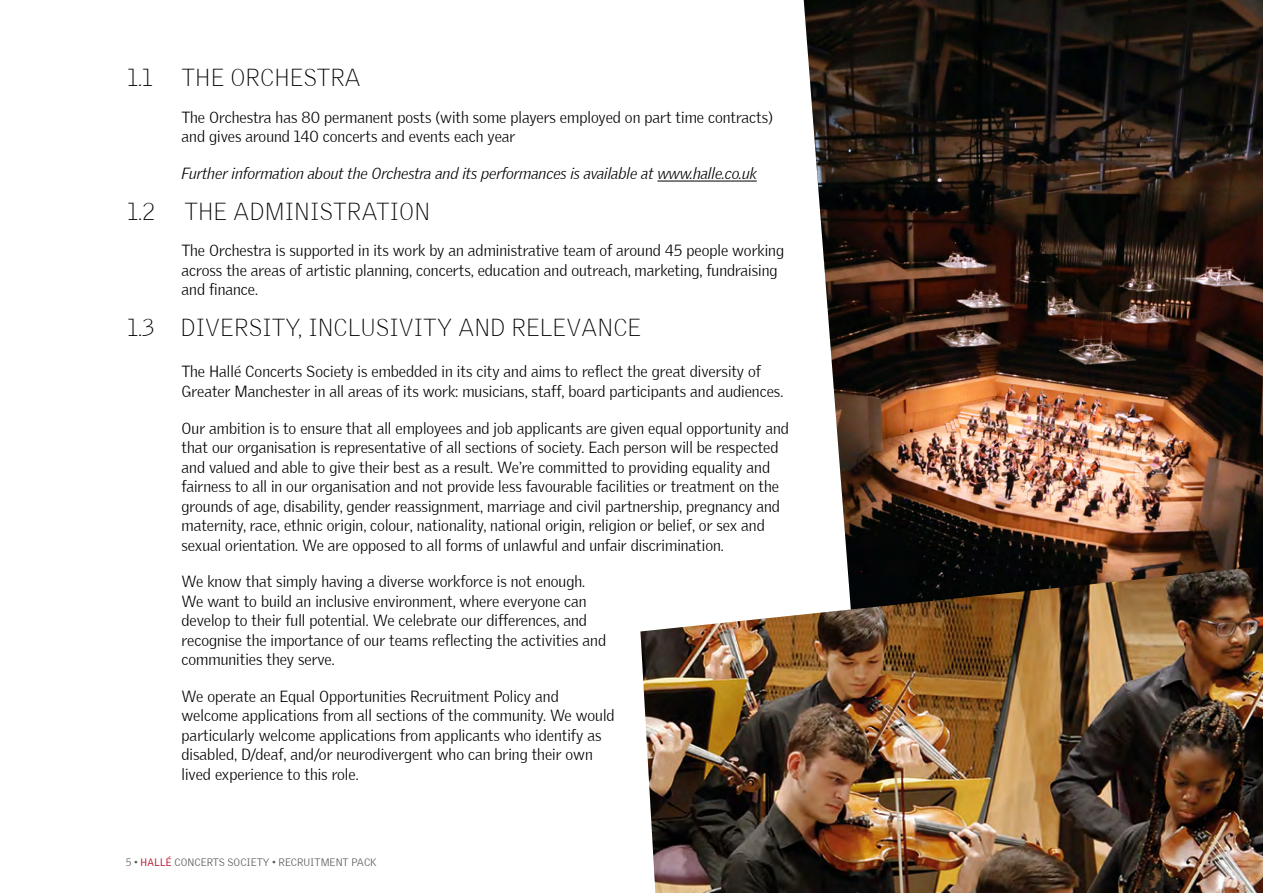
<style>
.page{position:relative;width:1263px;height:893px;background:#fff}
.page>*{position:absolute;margin:0;border:0;box-sizing:border-box;transform-origin:0 0}
.t1{font:100 24px "Halle Gothic";color:#000}
.t2{font:300 15.75px/19.5px "Halle Gothic";color:#000}
.t3{font:italic 300 15.75px "Halle Gothic";color:#000}
.t4{font:300 10.5px "Halle Gothic";color:#575756}
.s1{color:#bd0a28}
</style>
<div class="page">
<hr style="left:657px;top:181px;width:100px;height:1px;background:#000">
<img style="left:804px;top:0;width:459px;height:566px">
<img style="left:640px;top:566px;width:623px;height:327px">
<h1 class="t1" style="left:128px;top:64px;width:235px">1.1 THE ORCHESTRA</h1>
<p class="t2" style="left:182px;top:107px;width:593px">The Orchestra has 80 permanent posts (with some players employed on part time contracts) and gives around 140 concerts and events each year</p>
<p class="t3" style="left:182px;top:164px;width:577px">Further information about the Orchestra and its performances is available at www.halle.co.uk</p>
<h1 class="t1" style="left:128px;top:197px;width:304px">1.2 THE ADMINISTRATION</h1>
<p class="t2" style="left:182px;top:241px;width:604px">The Orchestra is supported in its work by an administrative team of around 45 people working across the areas of artistic planning, concerts, education and outreach, marketing, fundraising and finance.</p>
<h1 class="t1" style="left:128px;top:314px;width:515px">1.3 DIVERSITY, INCLUSIVITY AND RELEVANCE</h1>
<p class="t2" style="left:182px;top:362px;width:603px">The Hallé Concerts Society is embedded in its city and aims to reflect the great diversity of<br>Greater Manchester in all areas of its work: musicians, staff, board participants and audiences.</p>
<p class="t2" style="left:182px;top:418px;width:609px">Our ambition is to ensure that all employees and job applicants are given equal opportunity and that our organisation is representative of all sections of society. Each person will be respected and valued and able to give their best as a result. We’re committed to providing equality and fairness to all in our organisation and not provide less favourable facilities or treatment on the grounds of age, disability, gender reassignment, marriage and civil partnership, pregnancy and maternity, race, ethnic origin, colour, nationality, national origin, religion or belief, or sex and sexual orientation. We are opposed to all forms of unlawful and unfair discrimination.</p>
<p class="t2" style="left:182px;top:571px;width:426px">We know that simply having a diverse workforce is not enough.<br>We want to build an inclusive environment, where everyone can develop to their full potential. We celebrate our differences, and recognise the importance of our teams reflecting the activities and communities they serve.</p>
<p class="t2" style="left:182px;top:686px;width:435px">We operate an Equal Opportunities Recruitment Policy and welcome applications from all sections of the community. We would particularly welcome applications from applicants who identify as disabled, D/deaf, and/or neurodivergent who can bring their own lived experience to this role.</p>
<p class="t4" style="left:126px;top:856px;width:252px">5 • <span class="s1">≥</span> CONCERTS SOCIETY • RECRUITMENT PACK</p>
</div>
